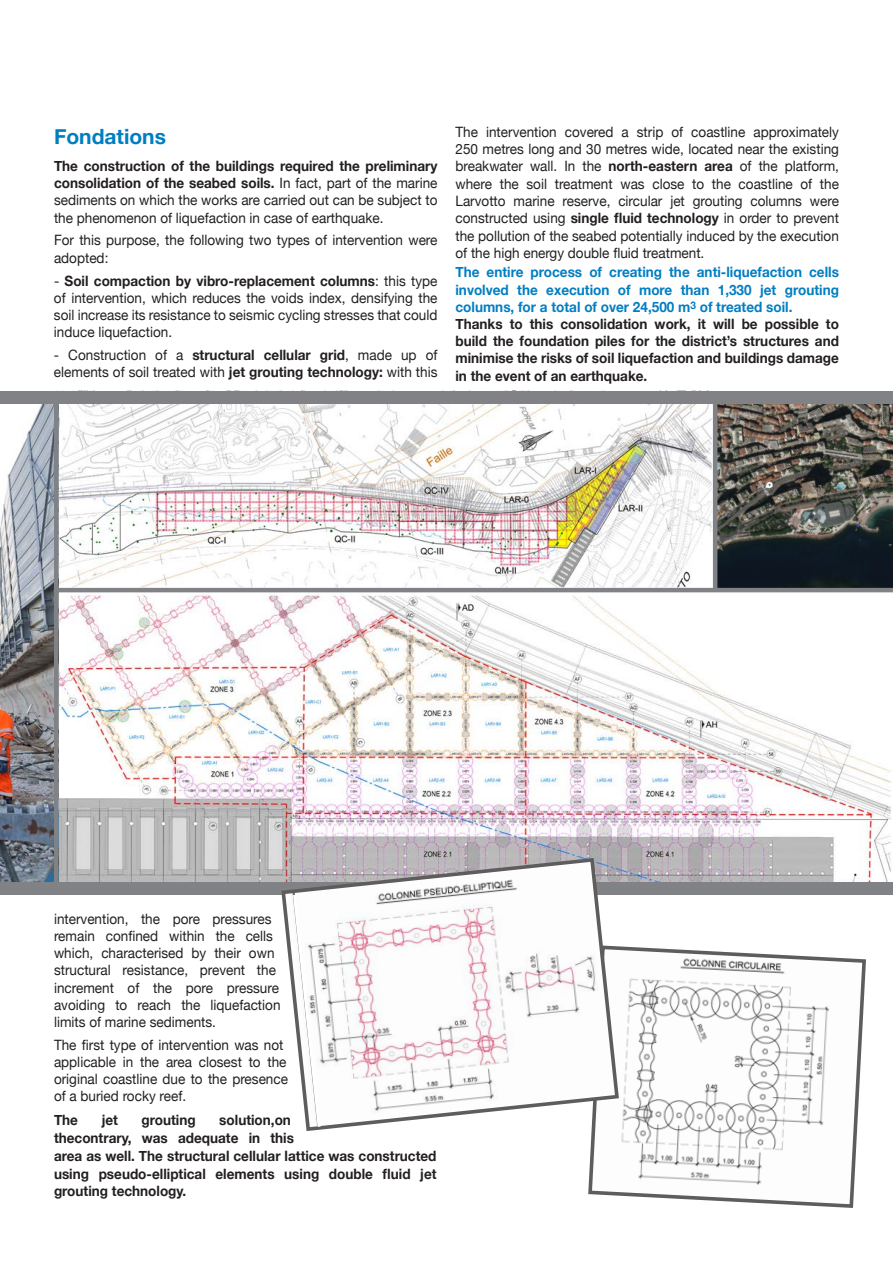
<style>
.page{position:relative;width:893px;height:1263px;background:#fff}
.page>*{position:absolute;margin:0;border:0;box-sizing:border-box;transform-origin:0 0}
.t1{font:700 21px "Helvetica Neue";color:#007ec2}
.t2{font:14.25px/17.2px "Helvetica Neue";color:#231f20;scale:.95 1}
.t3{font:700 14.25px/17.7px "Helvetica Neue";color:#231f20;scale:.95 1}
.t4{font:700 14.25px/17.2px "Helvetica Neue";color:#007ec2;text-align:justify;scale:.95 1}
.s1{font-weight:700}
</style>
<div class="page">
<img style="left:717px;top:404px;width:176px;height:184px">
<img style="left:56px;top:390px;width:657px;height:198px">
<img style="left:58px;top:592px;width:833px;height:290px">
<img style="left:0;top:404px;width:54px;height:478px">
<div style="left:0;top:391px;width:893px;height:13px;background:#808285"></div>
<div style="left:0;top:882px;width:893px;height:13px;background:#808285"></div>
<hr style="left:54px;top:393px;width:4px;height:491px;background:#808285">
<svg style="left:588px;top:946px;width:278px;height:262px"></svg>
<hr style="left:54px;top:588px;width:839px;height:4px;background:#808285">
<svg style="left:279px;top:856px;width:342px;height:277px"></svg>
<svg style="left:291px;top:892px;width:31px;height:238px"></svg>
<hr style="left:713px;top:403px;width:4px;height:188px;background:#808285">
<p class="t1" style="left:54px;top:120px;width:113px">Fondations</p>
<p class="t2" style="left:54px;top:158px;width:405px;text-align:justify"><span class="s1">The construction of the buildings required the preliminary consolidation of the seabed soils.</span> In fact, part of the marine sediments on which the works are carried out can be subject to the phenomenon of liquefaction in case of earthquake.</p>
<p class="t2" style="left:54px;top:232px;width:405px;line-height:18px">For this purpose, the following two types of intervention were adopted:</p>
<p class="t2" style="left:54px;top:273px;width:405px;text-align:justify">- <span class="s1">Soil compaction by vibro-replacement columns</span>: this type of intervention, which reduces the voids index, densifying the soil increase its resistance to seismic cycling stresses that could induce liquefaction.</p>
<p class="t2" style="left:54px;top:347px;width:405px">- Construction of a <span class="s1">structural cellular grid</span>, made up of elements of soil treated with <span class="s1">jet grouting technology:</span> with this</p>
<p class="t2" style="left:455px;top:124px;width:405px;text-align:justify">The intervention covered a strip of coastline approximately 250 metres long and 30 metres wide, located near the existing breakwater wall. In the <span class="s1">north-eastern area</span> of the platform, where the soil treatment was close to the coastline of the Larvotto marine reserve, circular jet grouting columns were constructed using <span class="s1">single fluid technology</span> in order to prevent the pollution of the seabed potentially induced by the execution of the high energy double fluid treatment.</p>
<p class="t4" style="left:455px;top:264px;width:405px">The entire process of creating the anti-liquefaction cells involved the execution of more than 1,330 jet grouting columns, for a total of over 24,500 m<sup>3</sup> of treated soil.</p>
<p class="t3" style="left:455px;top:316px;width:405px;line-height:17.2px;text-align:justify">Thanks to this consolidation work, it will be possible to build the foundation piles for the district’s structures and minimise the risks of soil liquefaction and buildings damage in the event of an earthquake.</p>
<p class="t2" style="left:54px;top:911px;width:240px">intervention, the pore pressures remain confined within the cells which, characterised by their own structural resistance, prevent the increment of the pore pressure avoiding to reach the liquefaction limits of marine sediments.</p>
<p class="t2" style="left:54px;top:1037px;width:248px">The first type of intervention was not applicable in the area closest to the original coastline due to the presence of a buried rocky reef.</p>
<p class="t3" style="left:54px;top:1112px;width:27px">The</p>
<p class="t3" style="left:102px;top:1112px;width:19px">jet</p>
<p class="t3" style="left:142px;top:1112px;width:59px">grouting</p>
<p class="t3" style="left:54px;top:1112px;width:404px;text-indent:165px">solution,on<br>thecontrary, was adequate in this<br>area as well. The structural cellular lattice was constructed using pseudo-elliptical elements using double fluid jet grouting technology.</p>
</div>
